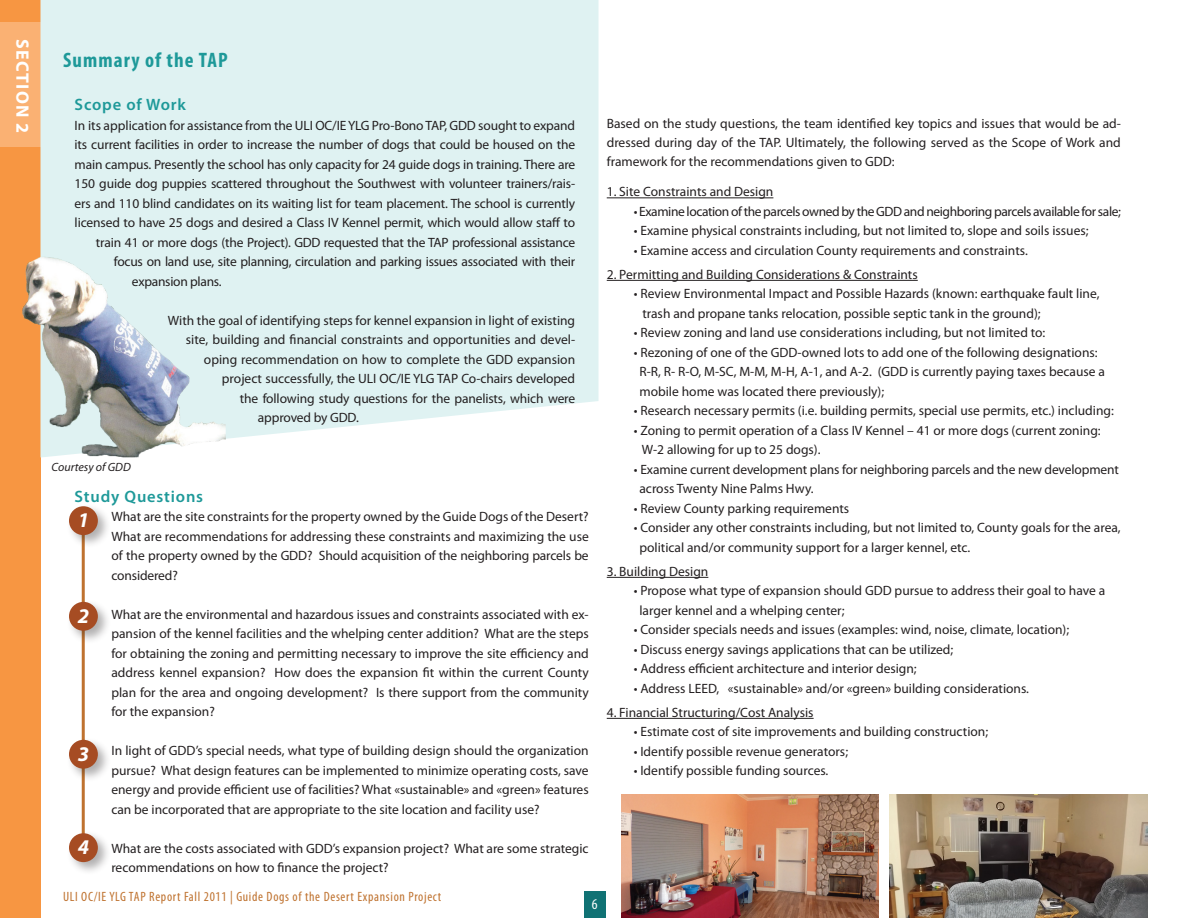
<style>
.page{position:relative;width:1188px;height:918px;background:#fff}
.page>*{position:absolute;margin:0;border:0;box-sizing:border-box;transform-origin:0 0}
.t1{font:700 condensed 21px "Myriad Pro";letter-spacing:.05em;color:#1e9999}
.t2{font:italic 700 21px "Myriad Pro";color:#fff}
.t3{font:700 18px "Myriad Pro";letter-spacing:.07em;color:#fff}
.t4{font:600 16.5px "Myriad Pro";letter-spacing:.05em;color:#1e9999}
.t5{font:condensed 15px "Myriad Pro";color:#fff}
.t6{font:13.5px/19.5px "Myriad Pro";color:#231f20}
.t7{font:13.5px "Myriad Pro";letter-spacing:-.02em;color:#231f20}
.t8{font:13.5px "Myriad Pro";letter-spacing:-.03em;color:#231f20}
.t9{font:condensed 13.5px "Myriad Pro";letter-spacing:.05em;color:#bf722f}
.t10{font:italic 12px "Myriad Pro";color:#231f20}
</style>
<div class="page">
<div style="left:0;top:0;width:40px;height:918px;background:#f79642"></div>
<div style="left:0;top:22px;width:40px;height:125px;background:#fab173"></div>
<div style="left:584px;top:891px;width:22px;height:27px;background:#107274"></div>
<div style="left:40px;top:0;width:558px;height:439px;background:#dff2f2"></div>
<hr style="left:607px;top:198px;width:166px;height:1px;background:#231f20">
<hr style="left:607px;top:280px;width:311px;height:1px;background:#231f20">
<hr style="left:607px;top:577px;width:101px;height:1px;background:#231f20">
<hr style="left:607px;top:718px;width:207px;height:1px;background:#231f20">
<img style="left:621px;top:794px;width:258px;height:124px">
<hr style="left:82px;top:530px;width:3px;height:319px;background:#bf722f">
<div style="left:67px;top:504px;width:44px;height:44px;background:#231f20;opacity:.35"></div>
<div style="left:69px;top:506px;width:29px;height:29px;background:#a64c23;border-radius:50%"></div>
<div style="left:67px;top:600px;width:44px;height:44px;background:#231f20;opacity:.35"></div>
<div style="left:69px;top:602px;width:29px;height:29px;background:#a64c23;border-radius:50%"></div>
<div style="left:67px;top:737px;width:44px;height:45px;background:#231f20;opacity:.35"></div>
<div style="left:69px;top:740px;width:29px;height:29px;background:#a64c23;border-radius:50%"></div>
<div style="left:67px;top:831px;width:44px;height:44px;background:#231f20;opacity:.35"></div>
<div style="left:69px;top:833px;width:29px;height:29px;background:#a64c23;border-radius:50%"></div>
<img style="left:890px;top:794px;width:257px;height:124px">
<img style="left:22px;top:246px;width:204px;height:220px">
<h2 class="t3" style="left:34px;top:39px;width:95px;rotate:90deg">SECTION 2</h2>
<h1 class="t1" style="left:63px;top:47px;width:166px">Summary of the TAP</h1>
<p class="t4" style="left:75px;top:94px;width:113px">Scope of Work</p>
<p class="t6" style="left:75px;top:115px;width:502px">In its application for assistance from the ULI OC/IE YLG Pro-Bono TAP, GDD sought to expand</p>
<p class="t6" style="left:75px;top:135px;width:502px">its current facilities in order to increase the number of dogs that could be housed on the</p>
<p class="t6" style="left:75px;top:154px;width:502px">main campus. Presently the school has only capacity for 24 guide dogs in training. There are</p>
<p class="t6" style="left:75px;top:174px;width:502px">150 guide dog puppies scattered throughout the Southwest with volunteer trainers/rais-</p>
<p class="t6" style="left:75px;top:193px;width:502px">ers and 110 blind candidates on its waiting list for team placement. The school is currently</p>
<p class="t6" style="left:75px;top:213px;width:502px">licensed to have 25 dogs and desired a Class IV Kennel permit, which would allow staff to</p>
<p class="t7" style="left:96px;top:234px;width:481px">train 41 or more dogs (the Project). GDD requested that the TAP professional assistance</p>
<p class="t7" style="left:114px;top:253px;width:463px">focus on land use, site planning, circulation and parking issues associated with their</p>
<p class="t7" style="left:132px;top:273px;width:91px">expansion plans.</p>
<p class="t6" style="left:168px;top:310px;width:409px">With the goal of identifying steps for kennel expansion in light of existing</p>
<p class="t6" style="left:186px;top:330px;width:391px">site, building and financial constraints and opportunities and devel-</p>
<p class="t6" style="left:204px;top:349px;width:373px">oping recommendation on how to complete the GDD expansion</p>
<p class="t6" style="left:222px;top:369px;width:355px">project successfully, the ULI OC/IE YLG TAP Co-chairs developed</p>
<p class="t6" style="left:240px;top:388px;width:337px">the following study questions for the panelists, which were</p>
<p class="t6" style="left:258px;top:408px;width:102px">approved by GDD.</p>
<p class="t10" style="left:52px;top:460px;width:81px">Courtesy of GDD</p>
<p class="t4" style="left:75px;top:486px;width:130px">Study Questions</p>
<p class="t6" style="left:111px;top:507px;width:479px;text-align:justify">What are the site constraints for the property owned by the Guide Dogs of the Desert?<br>What are recommendations for addressing these constraints and maximizing the use of the property owned by the GDD? Should acquisition of the neighboring parcels be considered?</p>
<p class="t6" style="left:111px;top:604px;width:479px;text-align:justify">What are the environmental and hazardous issues and constraints associated with ex&shy;pansion of the kennel facilities and the whelping center addition? What are the steps for obtaining the zoning and permitting necessary to improve the site efficiency and address kennel expansion? How does the expansion fit within the current County plan for the area and ongoing development? Is there support from the community for the expansion?</p>
<p class="t6" style="left:111px;top:741px;width:479px;text-align:justify">In light of GDD’s special needs, what type of building design should the organization pursue? What design features can be implemented to minimize operating costs, save energy and provide efficient use of facilities? What «sustainable» and «green» features can be incorporated that are appropriate to the site location and facility use?</p>
<p class="t6" style="left:111px;top:838px;width:479px">What are the costs associated with GDD’s expansion project? What are some strategic recommendations on how to finance the project?</p>
<h1 class="t2" style="left:78px;top:506px;width:13px">1</h1>
<h1 class="t2" style="left:78px;top:602px;width:13px">2</h1>
<h1 class="t2" style="left:78px;top:740px;width:13px">3</h1>
<h1 class="t2" style="left:78px;top:833px;width:13px">4</h1>
<p class="t9" style="left:63px;top:889px;width:380px">ULI OC/IE YLG TAP Report Fall 2011 | Guide Dogs of the Desert Expansion Project</p>
<p class="t5" style="left:592px;top:895px;width:7px">6</p>
<p class="t6" style="left:607px;top:113px;width:516px;text-align:justify">Based on the study questions, the team identified key topics and issues that would be ad&shy;dressed during day of the TAP. Ultimately, the following served as the Scope of Work and framework for the recommendations given to GDD:</p>
<p class="t6" style="left:607px;top:182px;width:168px">1. Site Constraints and Design</p>
<p class="t8" style="left:634px;top:203px;width:489px">• Examine location of the parcels owned by the GDD and neighboring parcels available for sale;</p>
<p class="t6" style="left:634px;top:221px;width:456px">• Examine physical constraints including, but not limited to, slope and soils issues;</p>
<p class="t6" style="left:634px;top:240px;width:396px">• Examine access and circulation County requirements and constraints.</p>
<p class="t6" style="left:607px;top:264px;width:313px">2. Permitting and Building Considerations &amp; Constraints</p>
<p class="t6" style="left:642px;top:284px;width:459px;text-indent:-9px">• Review Environmental Impact and Possible Hazards (known: earthquake fault line, trash and propane tanks relocation, possible septic tank in the ground);</p>
<p class="t6" style="left:634px;top:323px;width:413px">• Review zoning and land use considerations including, but not limited to:</p>
<p class="t6" style="left:639px;top:342px;width:467px;text-indent:-6px">• Rezoning of one of the GDD-owned lots to add one of the following designations:<br>R-R, R- R-O, M-SC, M-M, M-H, A-1, and A-2. (GDD is currently paying taxes because a mobile home was located there previously);</p>
<p class="t6" style="left:634px;top:401px;width:482px">• Research necessary permits (i.e. building permits, special use permits, etc.) including:</p>
<p class="t6" style="left:642px;top:420px;width:460px;text-indent:-8px">• Zoning to permit operation of a Class IV Kennel – 41 or more dogs (current zoning:<br>W-2 allowing for up to 25 dogs).</p>
<p class="t6" style="left:639px;top:459px;width:481px;text-indent:-6px">• Examine current development plans for neighboring parcels and the new development across Twenty Nine Palms Hwy.</p>
<p class="t6" style="left:634px;top:498px;width:217px">• Review County parking requirements</p>
<p class="t6" style="left:639px;top:518px;width:483px;text-indent:-6px">• Consider any other constraints including, but not limited to, County goals for the area, political and/or community support for a larger kennel, etc.</p>
<p class="t6" style="left:607px;top:561px;width:103px">3. Building Design</p>
<p class="t6" style="left:639px;top:581px;width:467px;text-indent:-6px">• Propose what type of expansion should GDD pursue to address their goal to have a larger kennel and a whelping center;</p>
<p class="t6" style="left:634px;top:620px;width:437px">• Consider specials needs and issues (examples: wind, noise, climate, location);</p>
<p class="t6" style="left:634px;top:639px;width:321px">• Discuss energy savings applications that can be utilized;</p>
<p class="t6" style="left:634px;top:659px;width:284px">• Address efficient architecture and interior design;</p>
<p class="t6" style="left:634px;top:678px;width:397px">• Address LEED, «sustainable» and/or «green» building considerations.</p>
<p class="t6" style="left:607px;top:702px;width:208px">4. Financial Structuring/Cost Analysis</p>
<p class="t6" style="left:634px;top:722px;width:356px">• Estimate cost of site improvements and building construction;</p>
<p class="t6" style="left:634px;top:741px;width:216px">• Identify possible revenue generators;</p>
<p class="t6" style="left:634px;top:761px;width:196px">• Identify possible funding sources.</p>
</div>
